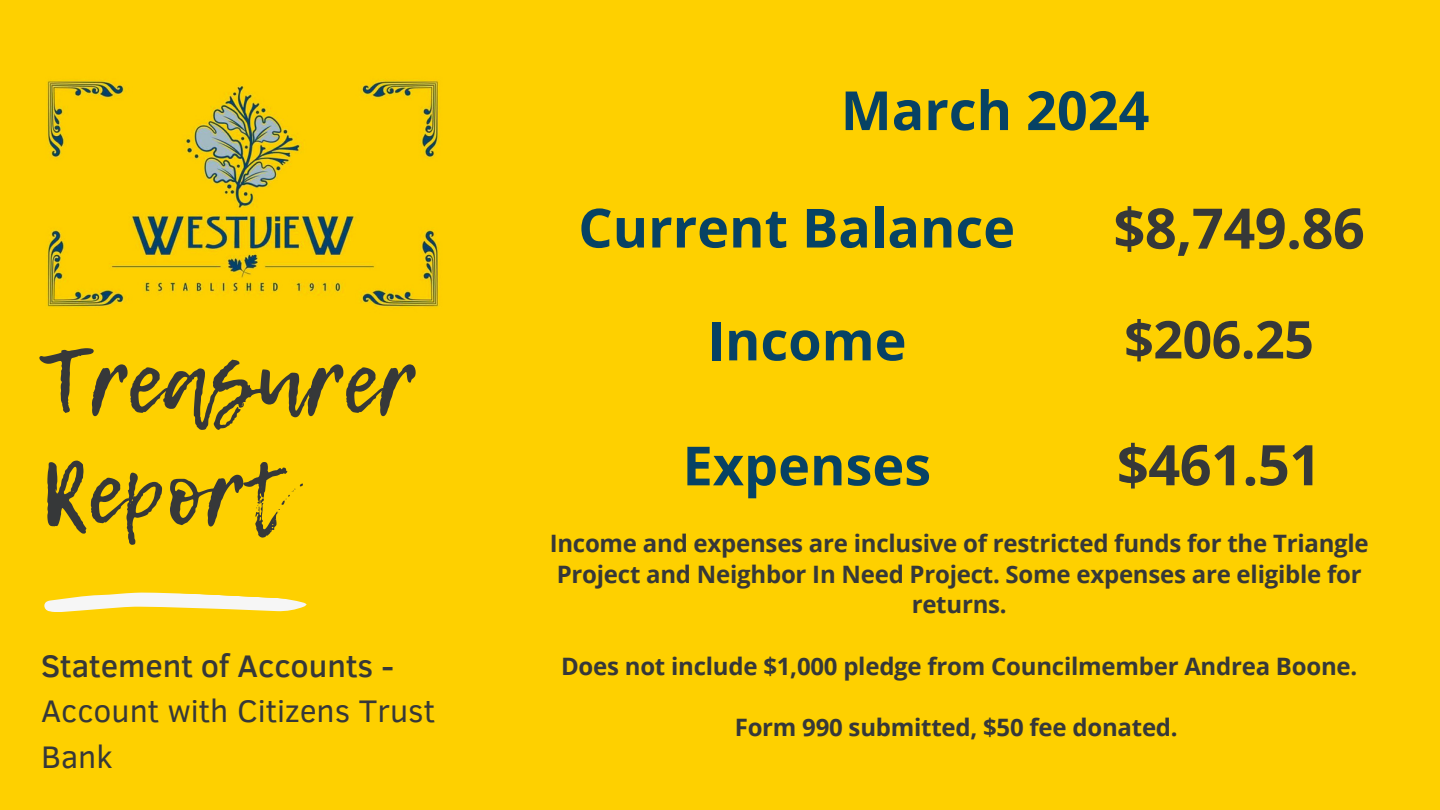
<style>
.page{position:relative;width:1440px;height:810px;background:#fed000}
.page>*{position:absolute;margin:0;border:0;box-sizing:border-box;transform-origin:0 0}
.t1{font:88px/110.4px "Lemon Tuesday";color:#363839}
.t2{font:700 56px "Open Sans";letter-spacing:-.01em;color:#363839}
.t3{font:700 54px "Open Sans";color:#074264}
.t4{font:700 52px "Open Sans";color:#363839}
.t5{font:32px/45.4px "Clear Sans";color:#363839}
.t6{font:700 24px/30.8px "Open Sans";letter-spacing:-.01em;color:#363839;text-align:center}
.s1{font-weight:500}
</style>
<div class="page">
<svg style="left:44px;top:592px;width:263px;height:20px"></svg>
<img style="left:47px;top:79px;width:392px;height:229px">
<p class="t1" style="left:41px;top:326px;width:376px">Treasurer<br>Report</p>
<h1 class="t5" style="left:41px;top:641px;width:395px"><span class="s1">Statement of Accounts -<br></span>Account with Citizens Trust<br>Bank</h1>
<p class="t3" style="left:841px;top:72px;width:310px">March 2024</p>
<h2 class="t3" style="left:578px;top:190px;width:438px">Current Balance</h2>
<h2 class="t2" style="left:1113px;top:189px;width:253px">$8,749.86</h2>
<h3 class="t3" style="left:707px;top:303px;width:201px">Income</h3>
<p class="t4" style="left:1124px;top:303px;width:191px">$206.25</p>
<h2 class="t3" style="left:683px;top:428px;width:250px">Expenses</h2>
<h2 class="t2" style="left:1117px;top:425px;width:206px">$461.51</h2>
<h2 class="t6" style="left:550px;top:527px;width:821px">Income and expenses are inclusive of restricted funds for the Triangle<br>Project and Neighbor In Need Project. Some expenses are eligible for returns.</h2>
<h2 class="t6" style="left:561px;top:650px;width:798px">Does not include $1,000 pledge from Councilmember Andrea Boone.</h2>
<p class="t6" style="left:735px;top:712px;width:445px">Form 990 submitted, $50 fee donated.</p>
</div>
